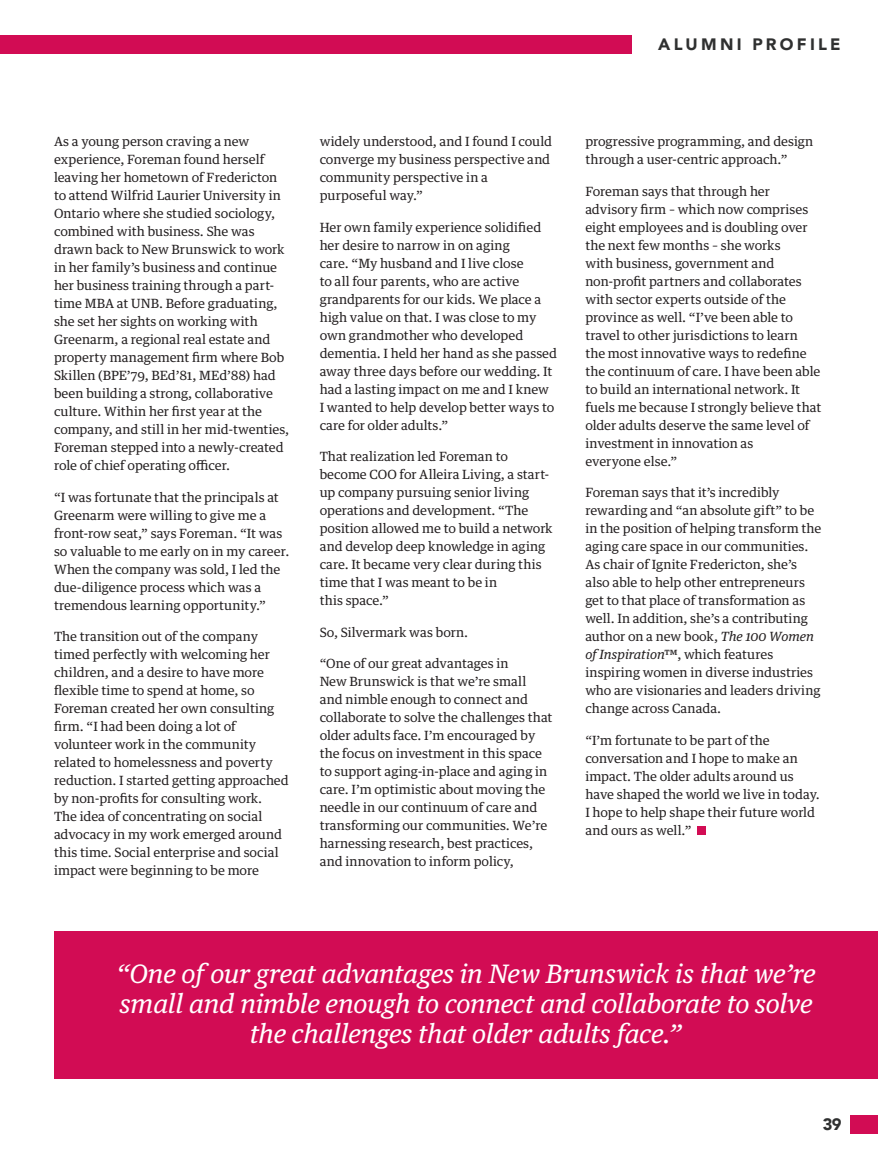
<style>
.page{position:relative;width:878px;height:1161px;background:#fff}
.page>*{position:absolute;margin:0;border:0;box-sizing:border-box;transform-origin:0 0}
.Pull_Quote_-_Serif{font:italic 25.5px/30px "Guardian Text Egyp";letter-spacing:-.015em;color:#fff;text-align:center}
.t1{font:900 16.5px "Avenir";letter-spacing:.2em;color:#2f3030}
.Content_Text{font:12.75px/18px "Guardian Text Egyp";color:#231f20}
.s1{font-style:italic}
</style>
<div class="page">
<div style="left:54px;top:931px;width:824px;height:147px;background:#d20c54"></div>
<div style="left:697px;top:826px;width:8px;height:8px;background:#d20c54"></div>
<div style="left:850px;top:1115px;width:28px;height:19px;background:#d20c54"></div>
<div style="left:0;top:35px;width:631px;height:19px;background:#d20c54"></div>
<p class="t1" style="left:658px;top:31px;width:184px">ALUMNI PROFILE</p>
<p class="Content_Text" style="left:54px;top:131px;width:237px">As a young person craving a new experience, Foreman found herself leaving her hometown of Fredericton to attend Wilfrid Laurier University in Ontario where she studied sociology, combined with business. She was drawn back to New Brunswick to work in her family’s business and continue her business training through a part&shy;time MBA at UNB. Before graduating, she set her sights on working with Greenarm, a regional real estate and property management firm where Bob Skillen (BPE’79, BEd’81, MEd’88) had been building a strong, collaborative culture. Within her first year at the company, and still in her mid-twenties, Foreman stepped into a newly-created role of chief operating officer.</p>
<p class="Content_Text" style="left:54px;top:487px;width:237px">“I was fortunate that the principals at Greenarm were willing to give me a front-row seat,” says Foreman. “It was so valuable to me early on in my career.<br>When the company was sold, I led the due-diligence process which was a tremendous learning opportunity.”</p>
<p class="Content_Text" style="left:54px;top:626px;width:236px">The transition out of the company timed perfectly with welcoming her children, and a desire to have more flexible time to spend at home, so Foreman created her own consulting firm. “I had been doing a lot of volunteer work in the community related to homelessness and poverty reduction. I started getting approached by non-profits for consulting work.<br>The idea of concentrating on social advocacy in my work emerged around this time. Social enterprise and social impact were beginning to be more</p>
<p class="Content_Text" style="left:320px;top:131px;width:234px">widely understood, and I found I could converge my business perspective and community perspective in a purposeful way.”</p>
<p class="Content_Text" style="left:320px;top:217px;width:239px">Her own family experience solidified her desire to narrow in on aging<br>care. “My husband and I live close<br>to all four parents, who are active grandparents for our kids. We place a high value on that. I was close to my own grandmother who developed dementia. I held her hand as she passed away three days before our wedding. It had a lasting impact on me and I knew<br>I wanted to help develop better ways to care for older adults.”</p>
<p class="Content_Text" style="left:320px;top:446px;width:234px">That realization led Foreman to become COO for Alleira Living, a start&shy;up company pursuing senior living operations and development. “The position allowed me to build a network and develop deep knowledge in aging care. It became very clear during this time that I was meant to be in<br>this space.”</p>
<p class="Content_Text" style="left:320px;top:622px;width:150px">So, Silvermark was born.</p>
<p class="Content_Text" style="left:320px;top:653px;width:234px">“One of our great advantages in<br>New Brunswick is that we’re small<br>and nimble enough to connect and collaborate to solve the challenges that older adults face. I’m encouraged by the focus on investment in this space to support aging-in-place and aging in care. I’m optimistic about moving the needle in our continuum of care and transforming our communities. We’re harnessing research, best practices, and innovation to inform policy,</p>
<p class="Content_Text" style="left:585px;top:131px;width:229px">progressive programming, and design through a user-centric approach.”</p>
<p class="Content_Text" style="left:585px;top:181px;width:237px">Foreman says that through her advisory firm – which now comprises eight employees and is doubling over the next few months – she works<br>with business, government and non-profit partners and collaborates with sector experts outside of the province as well. “I’ve been able to travel to other jurisdictions to learn<br>the most innovative ways to redefine the continuum of care. I have been able to build an international network. It fuels me because I strongly believe that older adults deserve the same level of investment in innovation as<br>everyone else.”</p>
<p class="Content_Text" style="left:585px;top:482px;width:238px">Foreman says that it’s incredibly rewarding and “an absolute gift” to be in the position of helping transform the aging care space in our communities.<br>As chair of Ignite Fredericton, she’s also able to help other entrepreneurs get to that place of transformation as well. In addition, she’s a contributing author on a new book, <span class="s1">The 100 Women of Inspiration</span>™, which features inspiring women in diverse industries who are visionaries and leaders driving change across Canada.</p>
<p class="Content_Text" style="left:585px;top:730px;width:236px">“I’m fortunate to be part of the conversation and I hope to make an impact. The older adults around us have shaped the world we live in today.<br>I hope to help shape their future world and ours as well.”</p>
<p class="Pull_Quote_-_Serif" style="left:117px;top:956px;width:700px">“One of our great advantages in New Brunswick is that we’re small and nimble enough to connect and collaborate to solve the challenges that older adults face.”</p>
<p class="t1" style="left:822px;top:1111px;width:20px">39</p>
</div>
